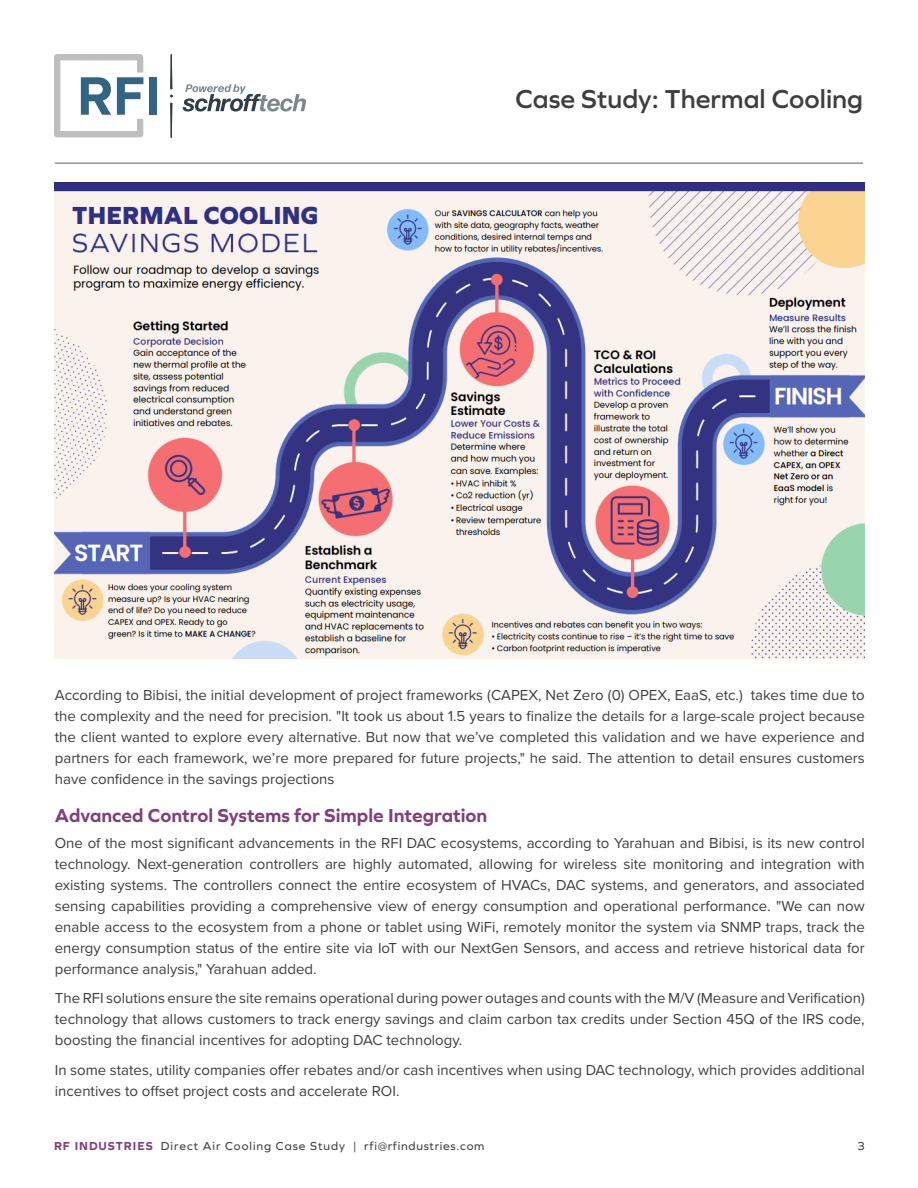
<style>
.page{position:relative;width:918px;height:1188px;background:#fff}
.page>*{position:absolute;margin:0;border:0;box-sizing:border-box;transform-origin:0 0}
.t1{font:600 27px "Graphie";color:#3e3e3f}
.Section_Header{font:700 19.5px "Graphie";color:#813e7b}
.Body_Copy{font:15px/21px "Proxima Nova";color:#3e3e3f;text-align:justify}
.t2{font:12px "Graphie";letter-spacing:.08em;color:#3e3e3f}
.s1{font-weight:700;color:#813e7b}
</style>
<div class="page">
<hr style="left:55px;top:162px;width:808px;height:2px;background:#939598">
<svg style="left:183px;top:84px;width:123px;height:28px"></svg>
<svg style="left:54px;top:54px;width:90px;height:84px"></svg>
<div style="left:149px;top:77px;width:8px;height:38px;background:#316583"></div>
<svg style="left:171px;top:54px;width:1px;height:35px"></svg>
<svg style="left:171px;top:103px;width:1px;height:35px"></svg>
<img style="left:55px;top:182px;width:810px;height:477px">
<h1 class="t1" style="left:516px;top:83px;width:349px">Case Study: Thermal Cooling</h1>
<p class="Body_Copy" style="left:55px;top:684px;width:812px">According to Bibisi, the initial development of project frameworks (CAPEX, Net Zero (0) OPEX, EaaS, etc.) takes time due to the complexity and the need for precision. "It took us about 1.5 years to finalize the details for a large-scale project because the client wanted to explore every alternative. But now that we’ve completed this validation and we have experience and partners for each framework, we’re more prepared for future projects," he said. The attention to detail ensures customers have confidence in the savings projections</p>
<p class="Section_Header" style="left:55px;top:804px;width:434px">Advanced Control Systems for Simple Integration</p>
<p class="Body_Copy" style="left:55px;top:831px;width:812px">One of the most significant advancements in the RFI DAC ecosystems, according to Yarahuan and Bibisi, is its new control technology. Next-generation controllers are highly automated, allowing for wireless site monitoring and integration with existing systems. The controllers connect the entire ecosystem of HVACs, DAC systems, and generators, and associated sensing capabilities providing a comprehensive view of energy consumption and operational performance. "We can now enable access to the ecosystem from a phone or tablet using WiFi, remotely monitor the system via SNMP traps, track the energy consumption status of the entire site via IoT with our NextGen Sensors, and access and retrieve historical data for performance analysis," Yarahuan added.</p>
<p class="Body_Copy" style="left:55px;top:987px;width:811px">The RFI solutions ensure the site remains operational during power outages and counts with the M/V (Measure and Verification) technology that allows customers to track energy savings and claim carbon tax credits under Section 45Q of the IRS code, boosting the financial incentives for adopting DAC technology.</p>
<p class="Body_Copy" style="left:55px;top:1058px;width:812px">In some states, utility companies offer rebates and/or cash incentives when using DAC technology, which provides additional incentives to offset project costs and accelerate ROI.</p>
<p class="t2" style="left:54px;top:1139px;width:432px"><span class="s1">RF INDUSTRIES</span> Direct Air Cooling Case Study | rfi@rfindustries.com</p>
<p class="t2" style="left:857px;top:1139px;width:9px">3</p>
</div>
